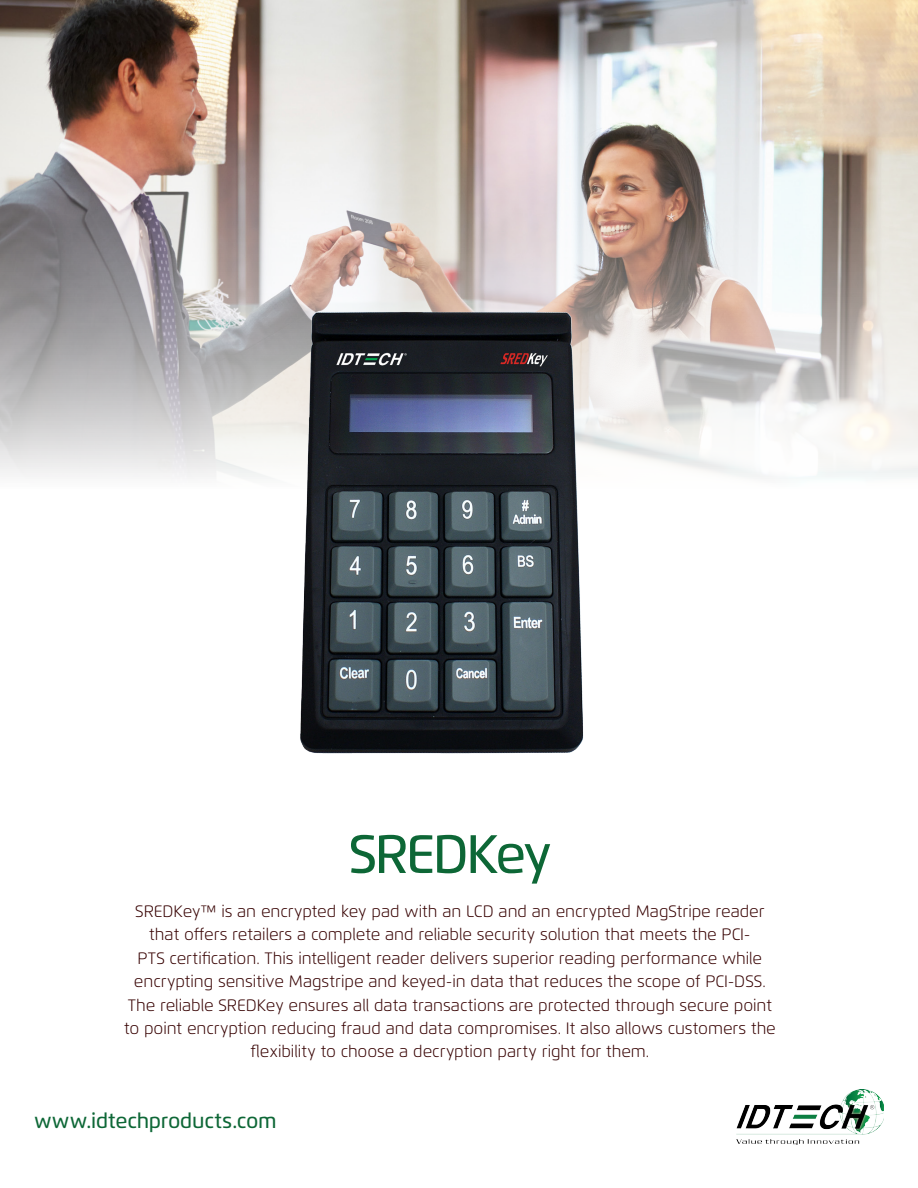
<style>
.page{position:relative;width:918px;height:1188px;background:#fff}
.page>*{position:absolute;margin:0;border:0;box-sizing:border-box;transform-origin:0 0}
.t1{font:500 54px "Flexo";letter-spacing:-.05em;color:#0d6736}
.t2{font:500 21px "Flexo";letter-spacing:-.01em;color:#0d6736}
.t3{font:300 16.5px/23.4px "Flexo";letter-spacing:-.005em;color:#360000;text-align:center}
</style>
<div class="page">
<img style="left:0;top:0;width:918px;height:477px">
<img style="left:736px;top:1089px;width:148px;height:55px">
<img style="left:89px;top:203px;width:722px;height:551px">
<p class="t1" style="left:348px;top:821px;width:205px">SREDKey</p>
<p class="t3" style="left:124px;top:900px;width:653px">SREDKey™ is an encrypted key pad with an LCD and an encrypted MagStripe reader that offers retailers a complete and reliable security solution that meets the PCI-<br>PTS certification. This intelligent reader delivers superior reading performance while encrypting sensitive Magstripe and keyed-in data that reduces the scope of PCI-DSS.<br>The reliable SREDKey ensures all data transactions are protected through secure point to point encryption reducing fraud and data compromises. It also allows customers the flexibility to choose a decryption party right for them.</p>
<p class="t2" style="left:34px;top:1108px;width:244px">www.idtechproducts.com</p>
</div>
